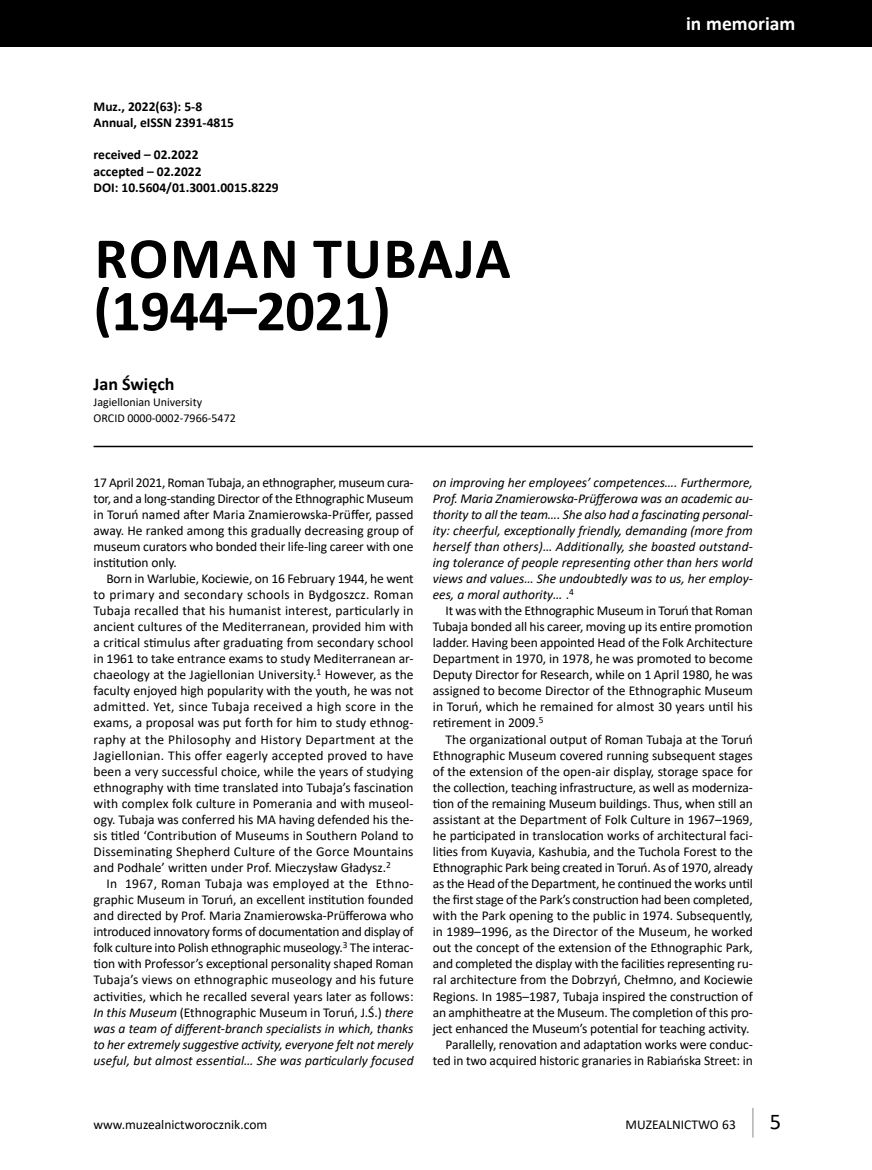
<style>
.page{position:relative;width:872px;height:1170px;background:#fff}
.page>*{position:absolute;margin:0;border:0;box-sizing:border-box;transform-origin:0 0}
.t1{font:700 58.5px/52.5px "Calibri";letter-spacing:.02em;color:#000}
.t2{font:22.5px "Calibri";color:#000}
.t3{font:700 19.5px "Calibri";color:#fff}
.t4{font:700 18px "Calibri";color:#000}
.t5{font:13.5px/16px "Calibri";letter-spacing:-.005em;color:#000;text-align:justify}
.t6{font:italic 13.5px/16px "Calibri";color:#000;text-align:justify}
.t7{font:700 13.5px/16px "Calibri";color:#000}
.t8{font:12px/16px "Calibri";color:#000}
.s1{font-style:italic}
.s2{font-style:normal}
</style>
<div class="page">
<hr style="left:752px;top:1107px;width:1px;height:30px;background:#b3b2b2">
<div style="left:0;top:0;width:872px;height:47px;background:#000"></div>
<hr style="left:94px;top:445px;width:659px;height:2px;background:#000">
<p class="t7" style="left:94px;top:99px;width:142px">Muz., 2022(63): 5-8<br>Annual, eISSN 2391-4815</p>
<p class="t7" style="left:94px;top:147px;width:187px">received – 02.2022<br>accepted – 02.2022<br>DOI: 10.5604/01.3001.0015.8229</p>
<h1 class="t1" style="left:94px;top:231px;width:418px">ROMAN TUBAJA (1944–2021)</h1>
<h3 class="t4" style="left:94px;top:371px;width:82px">Jan Święch</h3>
<p class="t8" style="left:94px;top:394px;width:144px">Jagiellonian University<br>ORCID 0000-0002-7966-5472</p>
<h3 class="t3" style="left:686px;top:10px;width:111px">in memoriam</h3>
<p class="t5" style="left:94px;top:473px;width:321px">17 April 2021, Roman Tubaja, an ethnographer, museum cura&shy;tor, and a long-standing Director of the Ethnographic Museum in Toruń named after Maria Znamierowska-Prüffer, passed away. He ranked among this gradually decreasing group of museum curators who bonded their life-ling career with one institution only.</p>
<p class="t5" style="left:94px;top:570px;width:322px;text-indent:13px">Born in Warlubie, Kociewie, on 16 February 1944, he went to primary and secondary schools in Bydgoszcz. Roman Tubaja recalled that his humanist interest, particularly in ancient cultures of the Mediterranean, provided him with a critical stimulus after graduating from secondary school in 1961 to take entrance exams to study Mediterranean ar&shy;chaeology at the Jagiellonian University.<sup>1</sup> However, as the faculty enjoyed high popularity with the youth, he was not admitted. Yet, since Tubaja received a high score in the exams, a proposal was put forth for him to study ethnog&shy;raphy at the Philosophy and History Department at the Jagiellonian. This offer eagerly accepted proved to have been a very successful choice, while the years of studying ethnography with time translated into Tubaja’s fascination with complex folk culture in Pomerania and with museol&shy;ogy. Tubaja was conferred his MA having defended his the&shy;sis titled ‘Contribution of Museums in Southern Poland to Disseminating Shepherd Culture of the Gorce Mountains and Podhale’ written under Prof. Mieczysław Gładysz.<sup>2</sup></p>
<p class="t5" style="left:94px;top:875px;width:322px;text-indent:13px">In 1967, Roman Tubaja was employed at the Ethno&shy;graphic Museum in Toruń, an excellent institution founded and directed by Prof. Maria Znamierowska-Prüfferowa who introduced innovatory forms of documentation and display of folk culture into Polish ethnographic museology.<sup>3</sup> The interac&shy;tion with Professor’s exceptional personality shaped Roman Tubaja’s views on ethnographic museology and his future activities, which he recalled several years later as follows:<br><span class="s1">In this Museum</span> (Ethnographic Museum in Toruń, J.Ś.) <span class="s1">there was a team of different-branch specialists in which, thanks to her extremely suggestive activity, everyone felt not merely useful, but almost essential… She was particularly focused</span></p>
<p class="t6" style="left:433px;top:473px;width:322px">on improving her employees’ competences…. Furthermore, Prof. Maria Znamierowska-Prüfferowa was an academic au&shy;thority to all the team…. She also had a fascinating personal&shy;ity: cheerful, exceptionally friendly, demanding (more from herself than others)… Additionally, she boasted outstand&shy;ing tolerance of people representing other than hers world views and values… She undoubtedly was to us, her employ&shy;ees, a moral authority… <span class="s2">.</span><sup>4</sup></p>
<p class="t5" style="left:433px;top:602px;width:321px;text-indent:13px">It was with the Ethnographic Museum in Toruń that Roman Tubaja bonded all his career, moving up its entire promotion ladder. Having been appointed Head of the Folk Architecture Department in 1970, in 1978, he was promoted to become Deputy Director for Research, while on 1 April 1980, he was assigned to become Director of the Ethnographic Museum in Toruń, which he remained for almost 30 years until his retirement in 2009.<sup>5</sup></p>
<p class="t5" style="left:433px;top:730px;width:322px;text-align:right">The organizational output of Roman Tubaja at the Toruń Ethnographic Museum covered running subsequent stages of the extension of the open-air display, storage space for the collection, teaching infrastructure, as well as moderniza&shy;tion of the remaining Museum buildings. Thus, when still an assistant at the Department of Folk Culture in 1967–1969, he participated in translocation works of architectural faci&shy;lities from Kuyavia, Kashubia, and the Tuchola Forest to the Ethnographic Park being created in Toruń. As of 1970, already as the Head of the Department, he continued the works until the first stage of the Park’s construction had been completed, with the Park opening to the public in 1974. Subsequently, in 1989–1996, as the Director of the Museum, he worked out the concept of the extension of the Ethnographic Park, and completed the display with the facilities representing ru&shy;ral architecture from the Dobrzyń, Chełmno, and Kociewie Regions. In 1985–1987, Tubaja inspired the construction of an amphitheatre at the Museum. The completion of this pro&shy;ject enhanced the Museum’s potential for teaching activity.<br>Parallelly, renovation and adaptation works were conduc&shy;ted in two acquired historic granaries in Rabiańska Street: in</p>
<p class="t5" style="left:94px;top:1115px;width:175px">www.muzealnictworocznik.com</p>
<p class="t5" style="left:625px;top:1115px;width:112px">MUZEALNICTWO 63</p>
<h2 class="t2" style="left:770px;top:1105px;width:13px">5</h2>
</div>
